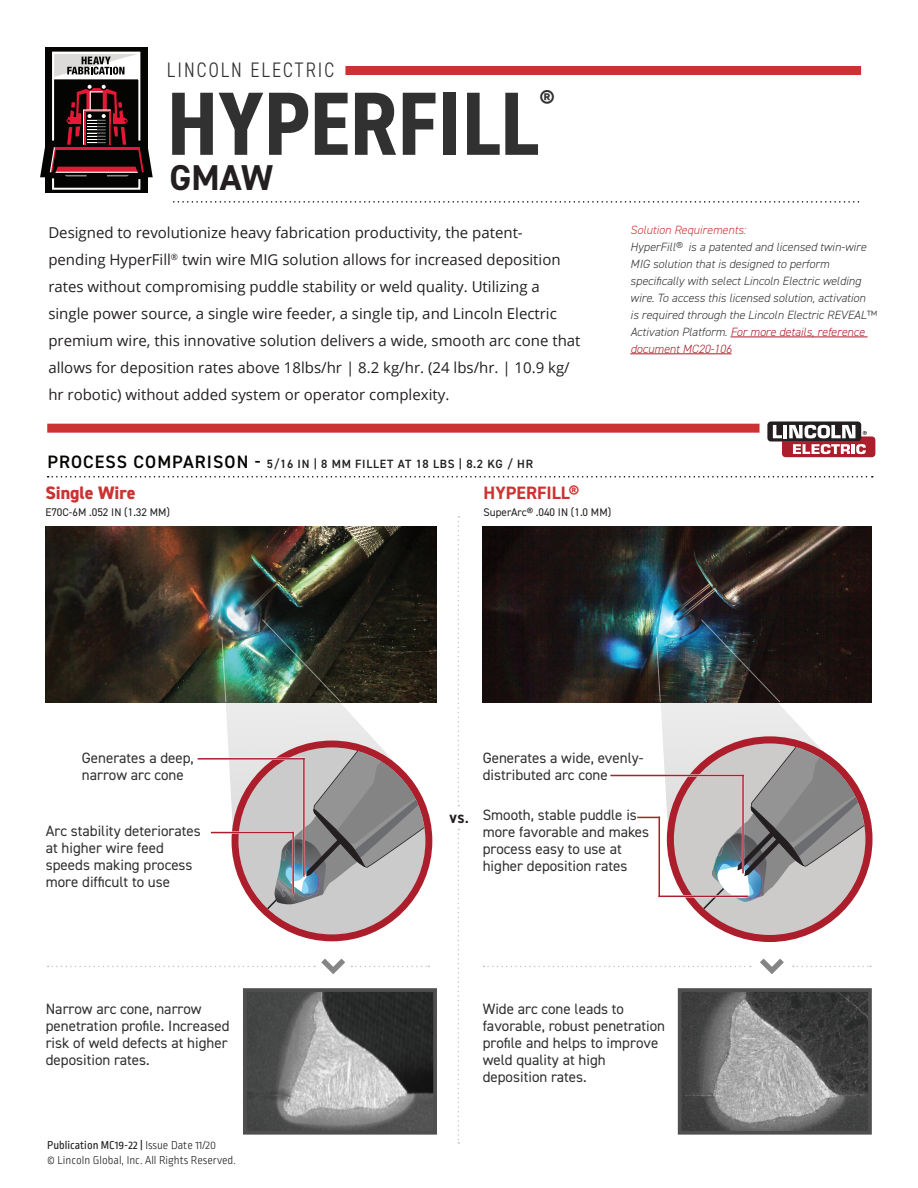
<style>
.page{position:relative;width:918px;height:1188px;background:#fff}
.page>*{position:absolute;margin:0;border:0;box-sizing:border-box;transform-origin:0 0}
.t1{font:700 condensed 90px "DIN2014";color:#313131}
.t2{font:700 36px "DIN2014";color:#231f20}
.t3{font:700 condensed 26.25px "DIN2014";color:#313131}
.t4{font:300 condensed 21px "DIN2014";letter-spacing:.1em;color:#313131}
.t5{font:800 18.15px "DIN2014";color:#cd3232}
.t6{font:700 18px "DIN2014";color:#cd3232}
.t7{font:15px/27px "Open Sans";color:#231f20}
.t8{font:15px/17px "DIN2014";color:#313131}
.t9{font:italic 300 12px/17px "DIN2014";color:#313131}
.t10{font:300 12px/15px "Ropa Sans Pro";color:#231f20}
.t11{font:600 12px "DIN2014";letter-spacing:.06em;color:#231f20}
.t12{font:italic 300 12px "DIN2014";color:#cd3232}
.t13{font:800 12px "DIN2014";color:#231f20}
.t14{font:11.1px "DIN2014";color:#231f20}
.s1{color:#ac1e2c}
.s2{font-size:18px;color:#040503}
.s3{font-weight:400}
</style>
<div class="page">
<img style="left:483px;top:526px;width:389px;height:176px">
<img style="left:46px;top:526px;width:391px;height:176px">
<div style="left:767px;top:422px;width:94px;height:20px;background:#231f20;border-radius:4px"></div>
<svg style="left:773px;top:425px;width:102px;height:32px"></svg>
<div style="left:345px;top:66px;width:516px;height:9px;background:#cd3232"></div>
<div style="left:47px;top:424px;width:713px;height:9px;background:#cd3232"></div>
<div style="left:45px;top:47px;width:102px;height:146px;background:#040503"></div>
<svg style="left:40px;top:51px;width:113px;height:140px"></svg>
<svg style="left:458px;top:516px;width:1px;height:290px"></svg>
<svg style="left:458px;top:829px;width:1px;height:315px"></svg>
<svg style="left:174px;top:201px;width:686px;height:2px"></svg>
<img style="left:248px;top:993px;width:184px;height:137px">
<div style="left:243px;top:988px;width:194px;height:147px;border:4px solid #504f4f"></div>
<img style="left:683px;top:993px;width:184px;height:137px">
<div style="left:678px;top:988px;width:194px;height:147px;border:4px solid #504f4f"></div>
<svg style="left:321px;top:959px;width:24px;height:15px"></svg>
<svg style="left:760px;top:959px;width:24px;height:15px"></svg>
<svg style="left:48px;top:476px;width:825px;height:2px"></svg>
<svg style="left:48px;top:966px;width:267px;height:1px"></svg>
<svg style="left:351px;top:966px;width:78px;height:1px"></svg>
<svg style="left:793px;top:966px;width:78px;height:1px"></svg>
<svg style="left:483px;top:966px;width:268px;height:1px"></svg>
<hr style="left:198px;top:758px;width:107px;height:2px;background:#ab1e2c">
<hr style="left:211px;top:832px;width:83px;height:1px;background:#ab1e2c">
<hr style="left:610px;top:775px;width:134px;height:1px;background:#ab1e2c">
<svg style="left:637px;top:618px;width:228px;height:317px"></svg>
<img style="left:221px;top:618px;width:204px;height:316px">
<hr style="left:730px;top:337px;width:138px;height:1px;background:#ac1e2c">
<hr style="left:630px;top:354px;width:102px;height:1px;background:#ac1e2c">
<h3 class="t4" style="left:167px;top:57px;width:169px">LINCOLN ELECTRIC</h3>
<h1 class="t1" style="left:167px;top:64px;width:373px">HYPERFILL</h1>
<h3 class="t3" style="left:540px;top:84px;width:16px">®</h3>
<h2 class="t2" style="left:169px;top:154px;width:105px">GMAW</h2>
<p class="t7" style="left:48px;top:219px;width:534px">Designed to revolutionize heavy fabrication productivity, the patent&shy;pending HyperFill<sup>®</sup> twin wire MIG solution allows for increased deposition rates without compromising puddle stability or weld quality. Utilizing a single power source, a single wire feeder, a single tip, and Lincoln Electric premium wire, this innovative solution delivers a wide, smooth arc cone that allows for deposition rates above 18lbs/hr | 8.2 kg/hr. (24 lbs/hr. | 10.9 kg/ hr robotic) without added system or operator complexity.</p>
<p class="t12" style="left:630px;top:223px;width:117px">Solution Requirements:</p>
<p class="t9" style="left:630px;top:239px;width:248px">HyperFill® is a patented and licensed twin-wire MIG solution that is designed to perform specifically with select Lincoln Electric welding wire. To access this licensed solution, activation is required through the Lincoln Electric REVEAL™ Activation Platform. <span class="s1">For more details, reference document MC20-106</span></p>
<p class="t11" style="left:47px;top:456px;width:487px"><span class="s2">PROCESS COMPARISON</span> 5/16 IN | 8 MM FILLET AT 18 LBS | 8.2 KG / HR</p>
<p class="t5" style="left:45px;top:481px;width:92px">Single Wire</p>
<p class="t14" style="left:45px;top:505px;width:126px">E70C-6M .052 IN (1.32 MM)</p>
<p class="t6" style="left:484px;top:481px;width:97px">HYPERFILL®</p>
<p class="t14" style="left:484px;top:505px;width:129px">SuperArc® .040 IN (1.0 MM)</p>
<p class="t8" style="left:82px;top:749px;width:114px">Generates a deep, narrow arc cone</p>
<p class="t8" style="left:46px;top:822px;width:156px">Arc stability deteriorates at higher wire feed speeds making process more difficult to use</p>
<p class="t8" style="left:46px;top:1000px;width:185px">Narrow arc cone, narrow penetration profile. Increased risk of weld defects at higher deposition rates.</p>
<p class="t10" style="left:47px;top:1138px;width:190px"><span class="s3">Publication MC19-22 |</span> Issue Date 11/20<br>© Lincoln Global, Inc. All Rights Reserved.</p>
<p class="t13" style="left:450px;top:811px;width:21px">VS.</p>
<p class="t8" style="left:483px;top:749px;width:162px">Generates a wide, evenly&shy;distributed arc cone</p>
<p class="t8" style="left:483px;top:806px;width:168px">Smooth, stable puddle is more favorable and makes process easy to use at higher deposition rates</p>
<p class="t8" style="left:483px;top:1000px;width:184px">Wide arc cone leads to favorable, robust penetration profile and helps to improve weld quality at high deposition rates.</p>
</div>
